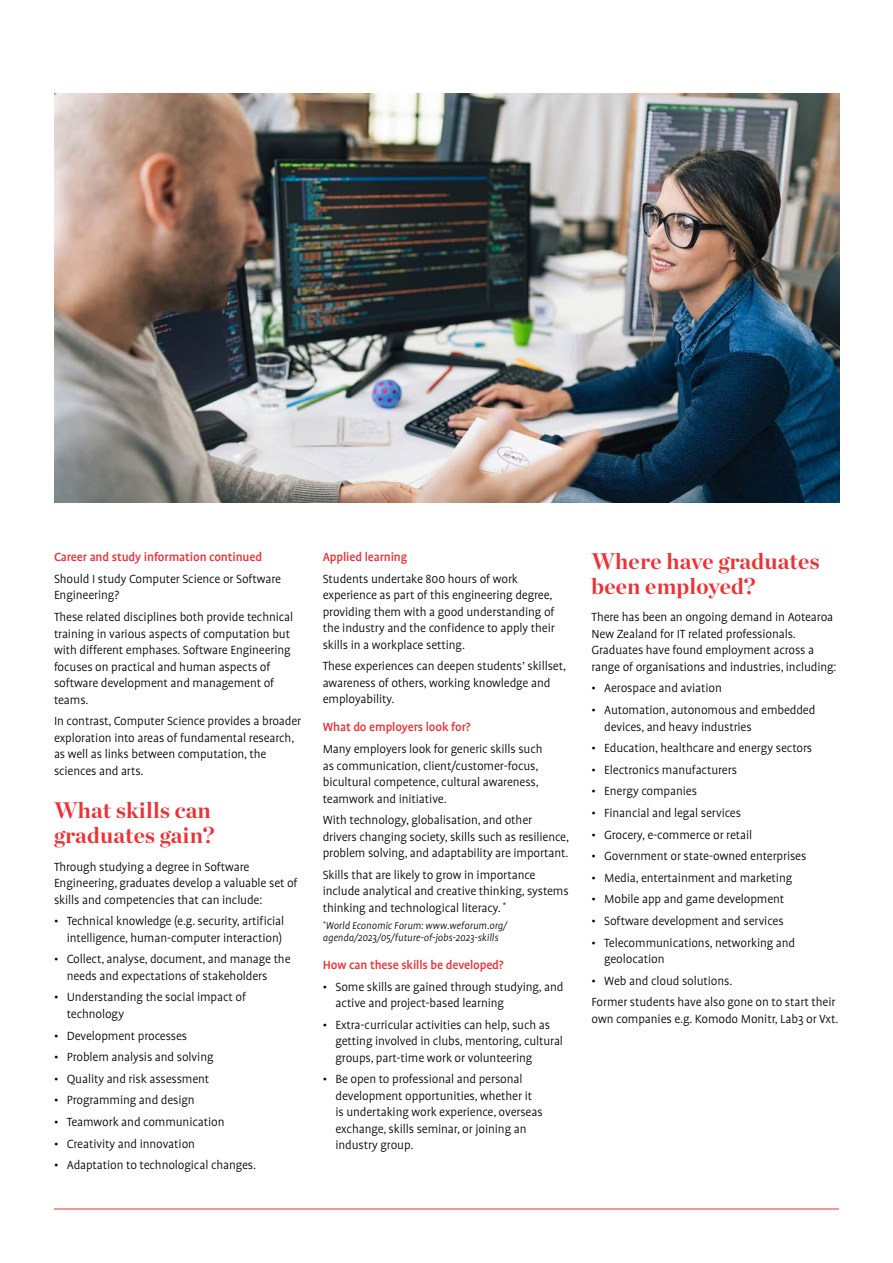
<style>
.page{position:relative;width:893px;height:1263px;background:#fff}
.page>*{position:absolute;margin:0;border:0;box-sizing:border-box;transform-origin:0 0}
.t1{font:700 22.5px/25.5px "Chronicle Display";letter-spacing:.01em;color:#ee3135}
.t2{font:300 13.5px/16.5px "Profile Pro";letter-spacing:-.01em;color:#000}
.t3{font:500 13.5px "Profile Pro";letter-spacing:-.01em;color:#ee3135}
.t4{font:italic 300 11.25px/12px "Profile Pro";color:#000}
</style>
<div class="page">
<hr style="left:54px;top:1208px;width:785px;height:1px;background:#ee3135">
<img style="left:54px;top:94px;width:785px;height:409px">
<p class="t3" style="left:54px;top:549px;width:210px">Career and study information continued</p>
<p class="t2" style="left:54px;top:571px;width:229px">Should I study Computer Science or Software<br>Engineering?</p>
<p class="t2" style="left:54px;top:609px;width:241px">These related disciplines both provide technical training in various aspects of computation but with different emphases. Software Engineering focuses on practical and human aspects of software development and management of teams.</p>
<p class="t2" style="left:54px;top:713px;width:249px">In contrast, Computer Science provides a broader exploration into areas of fundamental research, as well as links between computation, the sciences and arts.</p>
<h1 class="t1" style="left:54px;top:796px;width:162px">What skills can graduates gain?</h1>
<p class="t2" style="left:54px;top:859px;width:245px">Through studying a degree in Software<br>Engineering, graduates develop a valuable set of skills and competencies that can include:</p>
<p class="t2" style="left:54px;top:913px;width:232px;text-align:right">• Technical knowledge (e.g. security, artificial intelligence, human-computer interaction)</p>
<p class="t2" style="left:67px;top:951px;width:225px;text-indent:-13px">• Collect, analyse, document, and manage the needs and expectations of stakeholders</p>
<p class="t2" style="left:67px;top:990px;width:181px;text-indent:-13px">• Understanding the social impact of technology</p>
<p class="t2" style="left:54px;top:1028px;width:135px">• Development processes</p>
<p class="t2" style="left:54px;top:1049px;width:161px">• Problem analysis and solving</p>
<p class="t2" style="left:54px;top:1071px;width:157px">• Quality and risk assessment</p>
<p class="t2" style="left:54px;top:1092px;width:142px">• Programming and design</p>
<p class="t2" style="left:54px;top:1114px;width:172px">• Teamwork and communication</p>
<p class="t2" style="left:54px;top:1136px;width:143px">• Creativity and innovation</p>
<p class="t2" style="left:54px;top:1157px;width:204px">• Adaptation to technological changes.</p>
<p class="t3" style="left:323px;top:549px;width:86px">Applied learning</p>
<p class="t2" style="left:323px;top:571px;width:234px">Students undertake 800 hours of work experience as part of this engineering degree, providing them with a good understanding of the industry and the confidence to apply their skills in a workplace setting.</p>
<p class="t2" style="left:323px;top:659px;width:245px">These experiences can deepen students’ skillset, awareness of others, working knowledge and employability.</p>
<p class="t3" style="left:323px;top:719px;width:149px">What do employers look for?</p>
<p class="t2" style="left:323px;top:741px;width:221px">Many employers look for generic skills such as communication, client/customer-focus, bicultural competence, cultural awareness, teamwork and initiative.</p>
<p class="t2" style="left:323px;top:812px;width:248px">With technology, globalisation, and other drivers changing society, skills such as resilience, problem solving, and adaptability are important.</p>
<p class="t2" style="left:323px;top:867px;width:247px">Skills that are likely to grow in importance include analytical and creative thinking, systems thinking and technological literacy. <sup>*</sup></p>
<p class="t4" style="left:323px;top:920px;width:186px"><sup>*</sup>World Economic Forum: www.weforum.org/ agenda/2023/05/future-of-jobs-2023-skills</p>
<p class="t3" style="left:323px;top:957px;width:182px">How can these skills be developed?</p>
<p class="t2" style="left:335px;top:979px;width:230px;text-indent:-13px">• Some skills are gained through studying, and active and project-based learning</p>
<p class="t2" style="left:335px;top:1017px;width:229px;text-indent:-13px">• Extra-curricular activities can help, such as getting involved in clubs, mentoring, cultural groups, part-time work or volunteering</p>
<p class="t2" style="left:335px;top:1071px;width:209px;text-indent:-13px">• Be open to professional and personal development opportunities, whether it is undertaking work experience, overseas exchange, skills seminar, or joining an industry group.</p>
<h1 class="t1" style="left:591px;top:546px;width:230px">Where have graduates been employed?</h1>
<p class="t2" style="left:591px;top:609px;width:247px">There has been an ongoing demand in Aotearoa New Zealand for IT related professionals.<br>Graduates have found employment across a range of organisations and industries, including:</p>
<p class="t2" style="left:591px;top:681px;width:132px">• Aerospace and aviation</p>
<p class="t2" style="left:604px;top:702px;width:213px;text-indent:-13px">• Automation, autonomous and embedded devices, and heavy industries</p>
<p class="t2" style="left:591px;top:740px;width:222px">• Education, healthcare and energy sectors</p>
<p class="t2" style="left:591px;top:762px;width:147px">• Electronics manufacturers</p>
<p class="t2" style="left:591px;top:783px;width:107px">• Energy companies</p>
<p class="t2" style="left:591px;top:805px;width:151px">• Financial and legal services</p>
<p class="t2" style="left:591px;top:827px;width:162px">• Grocery, e-commerce or retail</p>
<p class="t2" style="left:591px;top:848px;width:216px">• Government or state-owned enterprises</p>
<p class="t2" style="left:591px;top:870px;width:202px">• Media, entertainment and marketing</p>
<p class="t2" style="left:591px;top:891px;width:194px">• Mobile app and game development</p>
<p class="t2" style="left:591px;top:913px;width:194px">• Software development and services</p>
<p class="t2" style="left:604px;top:935px;width:193px;text-indent:-13px">• Telecommunications, networking and geolocation</p>
<p class="t2" style="left:591px;top:970px;width:246px;line-height:21.6px">• Web and cloud solutions.<br>Former students have also gone on to start their</p>
<p class="t2" style="left:591px;top:1011px;width:248px">own companies e.g. Komodo Monitr, Lab3 or Vxt.</p>
</div>
